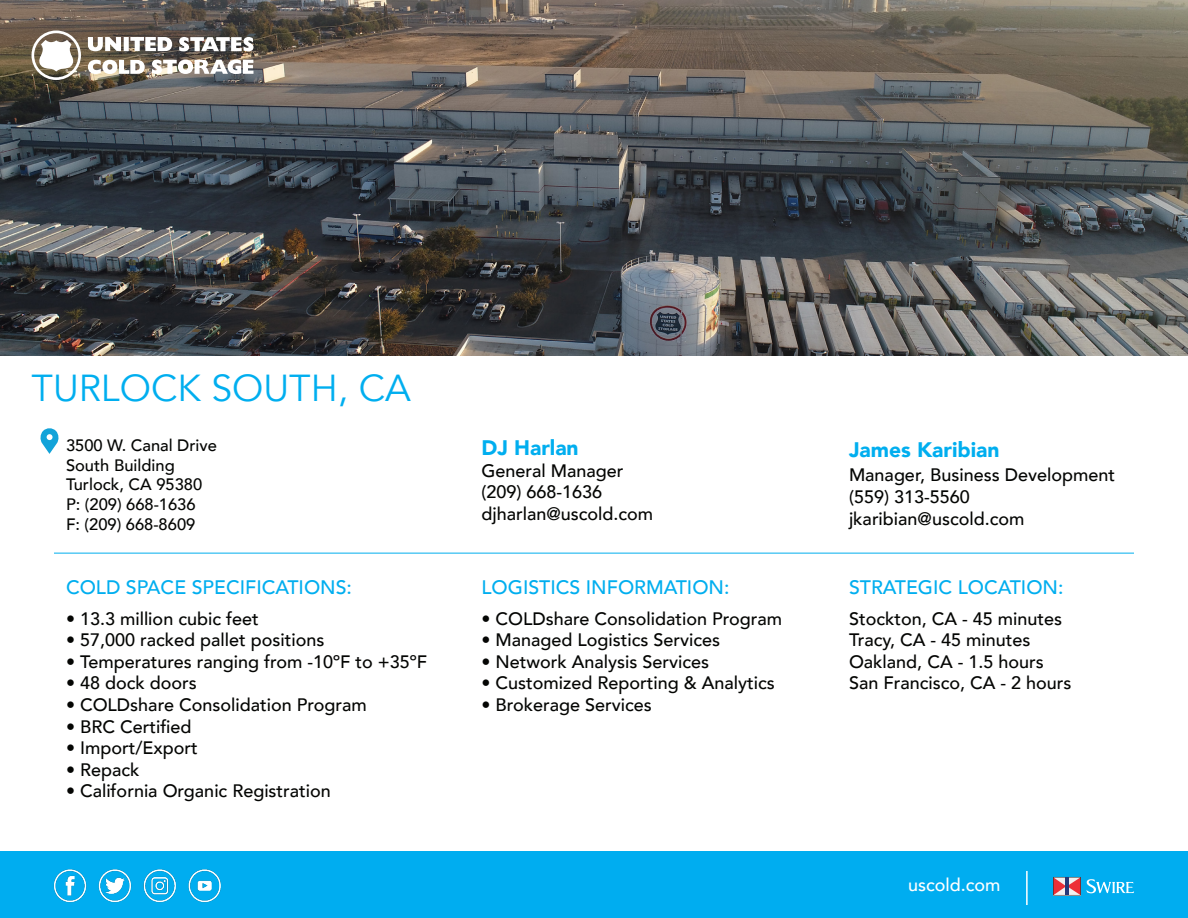
<style>
.page{position:relative;width:1188px;height:918px;background:#fff}
.page>*{position:absolute;margin:0;border:0;box-sizing:border-box;transform-origin:0 0}
.t1{font:37.5px "Avenir";color:#00aeef}
.t2{font:900 21px "Avenir";color:#00aeef}
.t3{font:500 19.5px "Avenir";color:#00aeef}
.t4{font:500 18px "Avenir";color:#040503}
.t5{font:500 18px "Avenir";color:#fff}
.t6{font:500 16.5px "Avenir";color:#040503}
</style>
<div class="page">
<img style="left:0;top:0;width:1188px;height:356px">
<div style="left:0;top:852px;width:1188px;height:66px;background:#00adf0"></div>
<hr style="left:1026px;top:871px;width:2px;height:34px;background:#fff">
<svg style="left:1053px;top:877px;width:81px;height:18px"></svg>
<hr style="left:1065px;top:877px;width:4px;height:18px;background:#263878">
<svg style="left:88px;top:37px;width:84px;height:14px"></svg>
<svg style="left:179px;top:37px;width:75px;height:14px"></svg>
<svg style="left:152px;top:60px;width:101px;height:14px"></svg>
<svg style="left:88px;top:60px;width:57px;height:14px"></svg>
<svg style="left:32px;top:31px;width:49px;height:49px"></svg>
<img style="left:53px;top:869px;width:168px;height:34px">
<svg style="left:40px;top:428px;width:19px;height:26px"></svg>
<hr style="left:54px;top:553px;width:1080px;height:1px;background:#00aeef">
<p class="t1" style="left:32px;top:366px;width:381px">TURLOCK SOUTH, CA</p>
<p class="t6" style="left:66px;top:431px;width:153px">3500 W. Canal Drive</p>
<p class="t6" style="left:66px;top:451px;width:110px">South Building</p>
<p class="t6" style="left:66px;top:470px;width:138px">Turlock, CA 95380</p>
<p class="t6" style="left:66px;top:490px;width:131px">P: (209) 668-1636</p>
<p class="t6" style="left:66px;top:510px;width:131px">F: (209) 668-8609</p>
<p class="t3" style="left:66px;top:570px;width:288px">COLD SPACE SPECIFICATIONS:</p>
<p class="t4" style="left:66px;top:603px;width:194px">• 13.3 million cubic feet</p>
<p class="t4" style="left:66px;top:624px;width:260px">• 57,000 racked pallet positions</p>
<p class="t4" style="left:66px;top:646px;width:363px">• Temperatures ranging from -10ºF to +35ºF</p>
<p class="t4" style="left:66px;top:668px;width:132px">• 48 dock doors</p>
<p class="t4" style="left:66px;top:689px;width:302px">• COLDshare Consolidation Program</p>
<p class="t4" style="left:66px;top:711px;width:127px">• BRC Certified</p>
<p class="t4" style="left:66px;top:732px;width:133px">• Import/Export</p>
<p class="t4" style="left:66px;top:754px;width:75px">• Repack</p>
<p class="t4" style="left:66px;top:776px;width:266px">• California Organic Registration</p>
<p class="t2" style="left:482px;top:430px;width:99px">DJ Harlan</p>
<p class="t4" style="left:482px;top:455px;width:144px">General Manager</p>
<p class="t4" style="left:482px;top:477px;width:122px">(209) 668-1636</p>
<p class="t4" style="left:482px;top:498px;width:173px">djharlan@uscold.com</p>
<p class="t3" style="left:482px;top:570px;width:250px">LOGISTICS INFORMATION:</p>
<p class="t4" style="left:482px;top:603px;width:302px">• COLDshare Consolidation Program</p>
<p class="t4" style="left:482px;top:624px;width:240px">• Managed Logistics Services</p>
<p class="t4" style="left:482px;top:646px;width:229px">• Network Analysis Services</p>
<p class="t4" style="left:482px;top:668px;width:295px">• Customized Reporting &amp; Analytics</p>
<p class="t4" style="left:482px;top:689px;width:172px">• Brokerage Services</p>
<p class="t2" style="left:849px;top:431px;width:152px">James Karibian</p>
<p class="t4" style="left:849px;top:460px;width:268px">Manager, Business Development</p>
<p class="t4" style="left:849px;top:481px;width:122px">(559) 313-5560</p>
<p class="t4" style="left:849px;top:503px;width:177px">jkaribian@uscold.com</p>
<p class="t3" style="left:849px;top:570px;width:216px">STRATEGIC LOCATION:</p>
<p class="t4" style="left:849px;top:603px;width:215px">Stockton, CA - 45 minutes</p>
<p class="t4" style="left:849px;top:624px;width:183px">Tracy, CA - 45 minutes</p>
<p class="t4" style="left:849px;top:646px;width:196px">Oakland, CA - 1.5 hours</p>
<p class="t4" style="left:849px;top:668px;width:224px">San Francisco, CA - 2 hours</p>
<p class="t5" style="left:908px;top:869px;width:94px">uscold.com</p>
</div>
